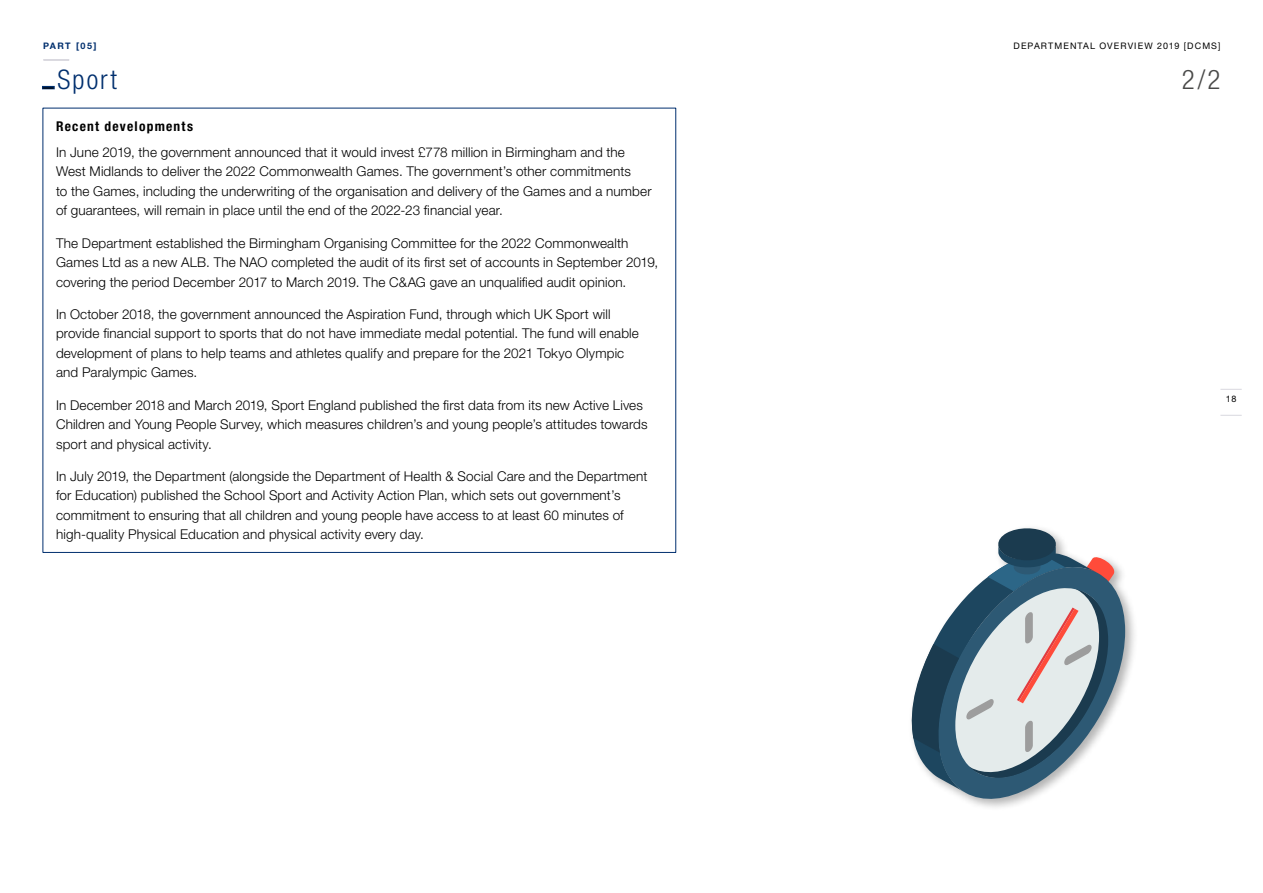
<style>
.page{position:relative;width:1263px;height:893px;background:#fff}
.page>*{position:absolute;margin:0;border:0;box-sizing:border-box;transform-origin:0 0}
.DO_heading_2_2019{font:300 condensed 27px "Helvetica Neue LT Std";letter-spacing:.08em;color:#002f6e}
.t1{font:300 condensed 27px "Helvetica Neue LT Std";color:#494948}
.DO_body_text_2019{font:300 13.5px/19.5px "Helvetica Neue LT Std";letter-spacing:.01em;color:#000}
.DO_heading_4_2019{font:700 condensed 13.5px "Helvetica Neue LT Std";letter-spacing:.09em;color:#000}
.t2{font:9px "Helvetica Neue LT Std";letter-spacing:.12em;color:#000}
.t3{font:700 9px "Helvetica Neue LT Std";letter-spacing:.15em;color:#002f6e}
</style>
<div class="page">
<svg style="left:1220px;top:389px;width:22px;height:1px"></svg>
<svg style="left:1220px;top:415px;width:22px;height:1px"></svg>
<hr style="left:44px;top:59px;width:25px;height:2px;background:#d9d8df">
<svg style="left:42px;top:107px;width:634px;height:446px"></svg>
<svg style="left:971px;top:595px;width:164px;height:210px"></svg>
<svg style="left:911px;top:528px;width:214px;height:274px"></svg>
<p class="t3" style="left:43px;top:40px;width:55px">PART [05]</p>
<p class="t2" style="left:1013px;top:40px;width:208px">DEPARTMENTAL OVERVIEW 2019 [DCMS]</p>
<h2 class="DO_heading_2_2019" style="left:43px;top:64px;width:75px"><sub>–</sub>Sport</h2>
<h4 class="DO_heading_4_2019" style="left:56px;top:118px;width:138px">Recent developments</h4>
<p class="DO_body_text_2019" style="left:56px;top:142px;width:597px">In June 2019, the government announced that it would invest £778 million in Birmingham and the West Midlands to deliver the 2022 Commonwealth Games. The government’s other commitments<br>to the Games, including the underwriting of the organisation and delivery of the Games and a number of guarantees, will remain in place until the end of the 2022-23 financial year.</p>
<p class="DO_body_text_2019" style="left:56px;top:233px;width:604px">The Department established the Birmingham Organising Committee for the 2022 Commonwealth<br>Games Ltd as a new ALB. The NAO completed the audit of its first set of accounts in September 2019, covering the period December 2017 to March 2019. The C&amp;AG gave an unqualified audit opinion.</p>
<p class="DO_body_text_2019" style="left:56px;top:304px;width:584px">In October 2018, the government announced the Aspiration Fund, through which UK Sport will provide financial support to sports that do not have immediate medal potential. The fund will enable development of plans to help teams and athletes qualify and prepare for the 2021 Tokyo Olympic and Paralympic Games.</p>
<p class="DO_body_text_2019" style="left:56px;top:395px;width:593px">In December 2018 and March 2019, Sport England published the first data from its new Active Lives<br>Children and Young People Survey, which measures children’s and young people’s attitudes towards sport and physical activity.</p>
<p class="DO_body_text_2019" style="left:56px;top:466px;width:593px">In July 2019, the Department (alongside the Department of Health &amp; Social Care and the Department for Education) published the School Sport and Activity Action Plan, which sets out government’s commitment to ensuring that all children and young people have access to at least 60 minutes of high‑quality Physical Education and physical activity every day.</p>
<h1 class="t1" style="left:1182px;top:64px;width:40px">2/2</h1>
<p class="t2" style="left:1226px;top:393px;width:12px">18</p>
</div>
